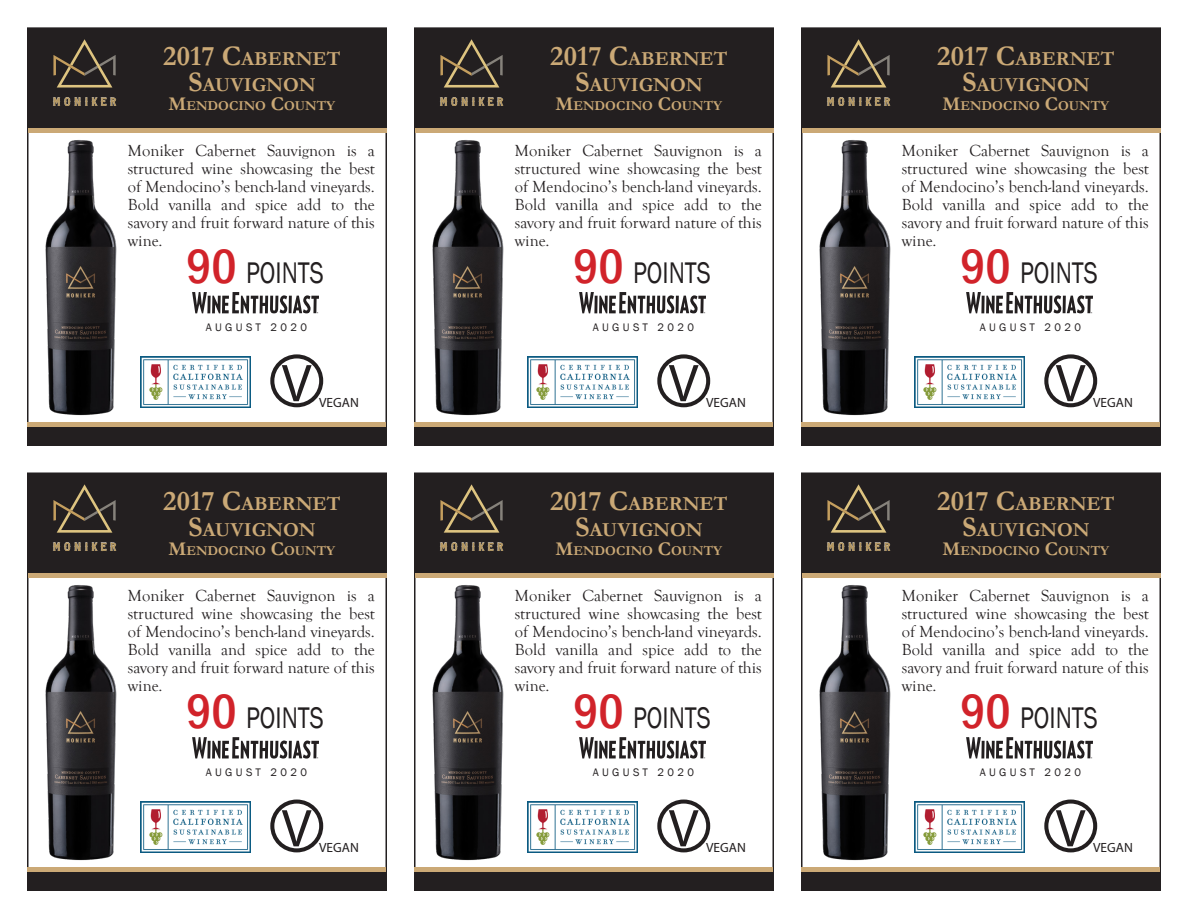
<style>
.page{position:relative;width:1188px;height:918px;background:#fff}
.page>*{position:absolute;margin:0;border:0;box-sizing:border-box;transform-origin:0 0}
.t1{font:53.55px "Myriad Pro";color:#231f20}
.t2{font:30.6px "Franklin Gothic";color:#231f20;scale:.81 1}
.t3{font:700 19.95px "Garamond";color:#cba976}
.t4{font:16.5px/18px "Goudy Old Style T";color:#231f20;text-align:justify}
.t5{font:700 13.65px "Garamond";color:#cba976}
.t6{font:13.35px "Myriad Pro";color:#231f20}
.t7{font:12.9px "Bikerfrom Hell";letter-spacing:.29em;color:#fff}
.t8{font:11.25px "Franklin Gothic";letter-spacing:.3em;color:#231f20}
.s1{color:#b39660}
.s2{font-size:28.5px}
.s3{font-size:19.5px}
.s4{font-weight:500;font-stretch:condensed;font-size:49.35px;color:#d1232a}
</style>
<div class="page">
<div style="left:28px;top:427px;width:358px;height:19px;background:#231f20"></div>
<div style="left:28px;top:28px;width:358px;height:103px;background:#231f20"></div>
<svg style="left:53px;top:97px;width:64px;height:9px"></svg>
<svg style="left:53px;top:39px;width:63px;height:49px"></svg>
<div style="left:27px;top:27px;width:360px;height:419px;border:2px solid #231f20"></div>
<hr style="left:27px;top:422px;width:359px;height:4px;background:#cba976">
<hr style="left:28px;top:129px;width:359px;height:4px;background:#cba976">
<img style="left:45px;top:140px;width:72px;height:276px">
<img style="left:140px;top:356px;width:111px;height:52px">
<div style="left:270px;top:354px;width:53px;height:53px;border:4px solid #231f20;border-radius:50%"></div>
<svg style="left:192px;top:292px;width:127px;height:22px"></svg>
<div style="left:28px;top:872px;width:358px;height:19px;background:#231f20"></div>
<div style="left:28px;top:473px;width:358px;height:103px;background:#231f20"></div>
<svg style="left:53px;top:542px;width:64px;height:10px"></svg>
<svg style="left:53px;top:484px;width:63px;height:49px"></svg>
<div style="left:27px;top:472px;width:360px;height:419px;border:2px solid #231f20"></div>
<div style="left:27px;top:867px;width:359px;height:5px;background:#cba976"></div>
<hr style="left:28px;top:574px;width:359px;height:4px;background:#cba976">
<img style="left:45px;top:585px;width:72px;height:276px">
<img style="left:140px;top:802px;width:111px;height:51px">
<div style="left:270px;top:800px;width:53px;height:52px;border:4px solid #231f20;border-radius:50%"></div>
<svg style="left:192px;top:737px;width:127px;height:22px"></svg>
<div style="left:415px;top:427px;width:358px;height:19px;background:#231f20"></div>
<div style="left:415px;top:28px;width:358px;height:103px;background:#231f20"></div>
<svg style="left:440px;top:97px;width:64px;height:9px"></svg>
<svg style="left:440px;top:39px;width:63px;height:49px"></svg>
<div style="left:414px;top:27px;width:360px;height:419px;border:2px solid #231f20"></div>
<hr style="left:414px;top:422px;width:358px;height:4px;background:#cba976">
<hr style="left:416px;top:129px;width:358px;height:4px;background:#cba976">
<img style="left:432px;top:140px;width:72px;height:276px">
<img style="left:527px;top:356px;width:111px;height:52px">
<div style="left:657px;top:354px;width:53px;height:53px;border:4px solid #231f20;border-radius:50%"></div>
<svg style="left:579px;top:292px;width:127px;height:22px"></svg>
<div style="left:415px;top:872px;width:358px;height:19px;background:#231f20"></div>
<div style="left:415px;top:473px;width:358px;height:103px;background:#231f20"></div>
<svg style="left:440px;top:542px;width:64px;height:10px"></svg>
<svg style="left:440px;top:484px;width:63px;height:49px"></svg>
<div style="left:414px;top:472px;width:360px;height:419px;border:2px solid #231f20"></div>
<div style="left:414px;top:867px;width:358px;height:5px;background:#cba976"></div>
<hr style="left:416px;top:574px;width:358px;height:4px;background:#cba976">
<img style="left:432px;top:585px;width:72px;height:276px">
<img style="left:527px;top:802px;width:111px;height:51px">
<div style="left:657px;top:800px;width:53px;height:52px;border:4px solid #231f20;border-radius:50%"></div>
<svg style="left:579px;top:737px;width:127px;height:22px"></svg>
<div style="left:802px;top:427px;width:358px;height:19px;background:#231f20"></div>
<div style="left:802px;top:28px;width:358px;height:103px;background:#231f20"></div>
<svg style="left:827px;top:97px;width:64px;height:9px"></svg>
<svg style="left:827px;top:39px;width:63px;height:49px"></svg>
<div style="left:801px;top:27px;width:360px;height:419px;border:2px solid #231f20"></div>
<hr style="left:801px;top:422px;width:359px;height:4px;background:#cba976">
<hr style="left:802px;top:129px;width:359px;height:4px;background:#cba976">
<img style="left:819px;top:140px;width:72px;height:276px">
<img style="left:914px;top:356px;width:111px;height:52px">
<div style="left:1044px;top:354px;width:53px;height:53px;border:4px solid #231f20;border-radius:50%"></div>
<svg style="left:966px;top:292px;width:127px;height:22px"></svg>
<div style="left:802px;top:872px;width:358px;height:19px;background:#231f20"></div>
<div style="left:802px;top:473px;width:358px;height:103px;background:#231f20"></div>
<svg style="left:827px;top:542px;width:64px;height:10px"></svg>
<svg style="left:827px;top:484px;width:63px;height:49px"></svg>
<div style="left:801px;top:472px;width:360px;height:419px;border:2px solid #231f20"></div>
<div style="left:801px;top:867px;width:359px;height:5px;background:#cba976"></div>
<hr style="left:802px;top:574px;width:359px;height:4px;background:#cba976">
<img style="left:819px;top:585px;width:72px;height:276px">
<img style="left:914px;top:802px;width:111px;height:51px">
<div style="left:1044px;top:800px;width:53px;height:52px;border:4px solid #231f20;border-radius:50%"></div>
<svg style="left:966px;top:737px;width:127px;height:22px"></svg>
<p class="t7" style="left:53px;top:94px;width:65px">MO<span class="s1">N</span>I<span class="s1">K</span>E<span class="s1">R</span></p>
<p class="t3" style="left:163px;top:45px;width:179px"><span class="s2">2017 C</span>ABERNET</p>
<p class="t3" style="left:188px;top:71px;width:129px"><span class="s2">S</span>AUVIGNON</p>
<p class="t5" style="left:169px;top:97px;width:168px"><span class="s3">M</span>ENDOCINO <span class="s3">C</span>OUNTY</p>
<p class="t4" style="left:128px;top:142px;width:249px">Moniker Cabernet Sauvignon is a structured wine showcasing the best of Mendocino’s bench-land vineyards.<br>Bold vanilla and spice add to the savory and fruit forward nature of this wine.</p>
<p class="t2" style="left:186px;top:254px;width:171px"><span class="s4">90</span> POINTS</p>
<p class="t8" style="left:206px;top:320px;width:103px">AUGUST 2020</p>
<p class="t1" style="left:282px;top:350px;width:31px">V</p>
<p class="t6" style="left:319px;top:394px;width:41px">VEGAN</p>
<p class="t7" style="left:53px;top:539px;width:65px">MO<span class="s1">N</span>I<span class="s1">K</span>E<span class="s1">R</span></p>
<p class="t3" style="left:163px;top:490px;width:179px"><span class="s2">2017 C</span>ABERNET</p>
<p class="t3" style="left:188px;top:516px;width:129px"><span class="s2">S</span>AUVIGNON</p>
<p class="t5" style="left:169px;top:542px;width:168px"><span class="s3">M</span>ENDOCINO <span class="s3">C</span>OUNTY</p>
<p class="t4" style="left:128px;top:587px;width:249px">Moniker Cabernet Sauvignon is a structured wine showcasing the best of Mendocino’s bench-land vineyards.<br>Bold vanilla and spice add to the savory and fruit forward nature of this wine.</p>
<p class="t2" style="left:186px;top:699px;width:171px"><span class="s4">90</span> POINTS</p>
<p class="t8" style="left:206px;top:765px;width:103px">AUGUST 2020</p>
<p class="t1" style="left:282px;top:795px;width:31px">V</p>
<p class="t6" style="left:319px;top:840px;width:41px">VEGAN</p>
<p class="t7" style="left:440px;top:94px;width:65px">MO<span class="s1">N</span>I<span class="s1">K</span>E<span class="s1">R</span></p>
<p class="t3" style="left:550px;top:45px;width:179px"><span class="s2">2017 C</span>ABERNET</p>
<p class="t3" style="left:575px;top:71px;width:129px"><span class="s2">S</span>AUVIGNON</p>
<p class="t5" style="left:556px;top:97px;width:168px"><span class="s3">M</span>ENDOCINO <span class="s3">C</span>OUNTY</p>
<p class="t4" style="left:515px;top:142px;width:249px">Moniker Cabernet Sauvignon is a structured wine showcasing the best of Mendocino’s bench-land vineyards.<br>Bold vanilla and spice add to the savory and fruit forward nature of this wine.</p>
<p class="t2" style="left:573px;top:254px;width:171px"><span class="s4">90</span> POINTS</p>
<p class="t8" style="left:593px;top:320px;width:103px">AUGUST 2020</p>
<p class="t1" style="left:669px;top:350px;width:31px">V</p>
<p class="t6" style="left:706px;top:394px;width:41px">VEGAN</p>
<p class="t7" style="left:440px;top:539px;width:65px">MO<span class="s1">N</span>I<span class="s1">K</span>E<span class="s1">R</span></p>
<p class="t3" style="left:550px;top:490px;width:179px"><span class="s2">2017 C</span>ABERNET</p>
<p class="t3" style="left:575px;top:516px;width:129px"><span class="s2">S</span>AUVIGNON</p>
<p class="t5" style="left:556px;top:542px;width:168px"><span class="s3">M</span>ENDOCINO <span class="s3">C</span>OUNTY</p>
<p class="t4" style="left:515px;top:587px;width:249px">Moniker Cabernet Sauvignon is a structured wine showcasing the best of Mendocino’s bench-land vineyards.<br>Bold vanilla and spice add to the savory and fruit forward nature of this wine.</p>
<p class="t2" style="left:573px;top:699px;width:171px"><span class="s4">90</span> POINTS</p>
<p class="t8" style="left:593px;top:765px;width:103px">AUGUST 2020</p>
<p class="t1" style="left:669px;top:795px;width:31px">V</p>
<p class="t6" style="left:706px;top:840px;width:41px">VEGAN</p>
<p class="t7" style="left:827px;top:94px;width:65px">MO<span class="s1">N</span>I<span class="s1">K</span>E<span class="s1">R</span></p>
<p class="t3" style="left:937px;top:45px;width:179px"><span class="s2">2017 C</span>ABERNET</p>
<p class="t3" style="left:962px;top:71px;width:129px"><span class="s2">S</span>AUVIGNON</p>
<p class="t5" style="left:943px;top:97px;width:168px"><span class="s3">M</span>ENDOCINO <span class="s3">C</span>OUNTY</p>
<p class="t4" style="left:902px;top:142px;width:249px">Moniker Cabernet Sauvignon is a structured wine showcasing the best of Mendocino’s bench-land vineyards.<br>Bold vanilla and spice add to the savory and fruit forward nature of this wine.</p>
<p class="t2" style="left:960px;top:254px;width:171px"><span class="s4">90</span> POINTS</p>
<p class="t8" style="left:980px;top:320px;width:103px">AUGUST 2020</p>
<p class="t1" style="left:1056px;top:350px;width:31px">V</p>
<p class="t6" style="left:1093px;top:394px;width:41px">VEGAN</p>
<p class="t7" style="left:827px;top:539px;width:65px">MO<span class="s1">N</span>I<span class="s1">K</span>E<span class="s1">R</span></p>
<p class="t3" style="left:937px;top:490px;width:179px"><span class="s2">2017 C</span>ABERNET</p>
<p class="t3" style="left:962px;top:516px;width:129px"><span class="s2">S</span>AUVIGNON</p>
<p class="t5" style="left:943px;top:542px;width:168px"><span class="s3">M</span>ENDOCINO <span class="s3">C</span>OUNTY</p>
<p class="t4" style="left:902px;top:587px;width:249px">Moniker Cabernet Sauvignon is a structured wine showcasing the best of Mendocino’s bench-land vineyards.<br>Bold vanilla and spice add to the savory and fruit forward nature of this wine.</p>
<p class="t2" style="left:960px;top:699px;width:171px"><span class="s4">90</span> POINTS</p>
<p class="t8" style="left:980px;top:765px;width:103px">AUGUST 2020</p>
<p class="t1" style="left:1056px;top:795px;width:31px">V</p>
<p class="t6" style="left:1093px;top:840px;width:41px">VEGAN</p>
</div>
